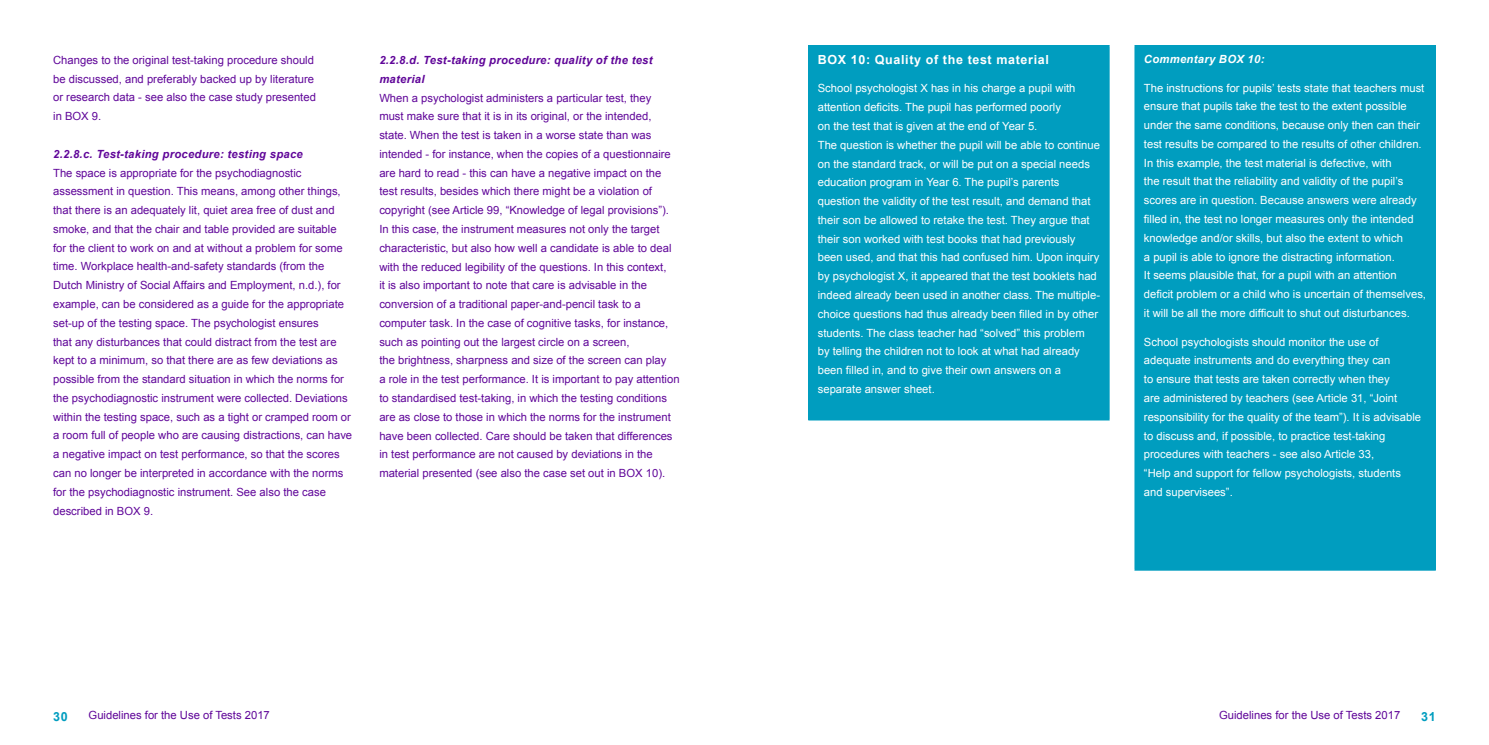
<style>
.page{position:relative;width:1489px;height:745px;background:#fff}
.page>*{position:absolute;margin:0;border:0;box-sizing:border-box;transform-origin:0 0}
.t1{font:700 12.5px "Arial";letter-spacing:.05em;color:#fff}
.t2{font:700 12.5px "Arial";color:#009dbf}
.t3{font:11.25px/18.8px "Arial";color:#600699}
.t4{font:11.25px/18.8px "Arial";color:#fff}
.t5{font:italic 700 11.25px/18.8px "Arial";letter-spacing:.025em;color:#600699}
.t6{font:italic 700 11.25px "Arial";letter-spacing:.025em;color:#fff}
</style>
<div class="page">
<div style="left:808px;top:46px;width:300px;height:373px;background:#009dbf"></div>
<hr style="left:808px;top:45px;width:301px;height:1px;background:#009dbf">
<hr style="left:1108px;top:46px;width:1px;height:373px;background:#009dbf">
<hr style="left:808px;top:419px;width:301px;height:1px;background:#009dbf">
<div style="left:1134px;top:46px;width:300px;height:523px;background:#009dbf"></div>
<hr style="left:1134px;top:45px;width:301px;height:1px;background:#009dbf">
<hr style="left:1434px;top:46px;width:1px;height:523px;background:#009dbf">
<hr style="left:1134px;top:569px;width:301px;height:1px;background:#009dbf">
<p class="t3" style="left:53px;top:52px;width:264px">Changes to the original test-taking procedure should be discussed, and preferably backed up by literature or research data - see also the case study presented in BOX 9.</p>
<p class="t5" style="left:53px;top:145px;width:251px">2.2.8.c. Test-taking procedure: testing space</p>
<p class="t3" style="left:53px;top:163px;width:300px">The space is appropriate for the psychodiagnostic assessment in question. This means, among other things, that there is an adequately lit, quiet area free of dust and smoke, and that the chair and table provided are suitable for the client to work on and at without a problem for some time. Workplace health-and-safety standards (from the Dutch Ministry of Social Affairs and Employment, n.d.), for example, can be considered as a guide for the appropriate set-up of the testing space. The psychologist ensures<br>that any disturbances that could distract from the test are kept to a minimum, so that there are as few deviations as possible from the standard situation in which the norms for the psychodiagnostic instrument were collected. Deviations within the testing space, such as a tight or cramped room or a room full of people who are causing distractions, can have a negative impact on test performance, so that the scores can no longer be interpreted in accordance with the norms for the psychodiagnostic instrument. See also the case described in BOX 9.</p>
<p class="t5" style="left:379px;top:52px;width:275px">2.2.8.d. Test-taking procedure: quality of the test material</p>
<p class="t3" style="left:379px;top:88px;width:302px">When a psychologist administers a particular test, they<br>must make sure that it is in its original, or the intended, state. When the test is taken in a worse state than was intended - for instance, when the copies of a questionnaire are hard to read - this can have a negative impact on the test results, besides which there might be a violation of copyright (see Article 99, “Knowledge of legal provisions”).<br>In this case, the instrument measures not only the target characteristic, but also how well a candidate is able to deal with the reduced legibility of the questions. In this context,<br>it is also important to note that care is advisable in the conversion of a traditional paper-and-pencil task to a computer task. In the case of cognitive tasks, for instance, such as pointing out the largest circle on a screen,<br>the brightness, sharpness and size of the screen can play<br>a role in the test performance. It is important to pay attention to standardised test-taking, in which the testing conditions are as close to those in which the norms for the instrument have been collected. Care should be taken that differences in test performance are not caused by deviations in the material presented (see also the case set out in BOX 10).</p>
<p class="t1" style="left:817px;top:54px;width:232px">BOX 10: Quality of the test material</p>
<p class="t4" style="left:817px;top:79px;width:284px">School psychologist X has in his charge a pupil with attention deficits. The pupil has performed poorly<br>on the test that is given at the end of Year 5.<br>The question is whether the pupil will be able to continue on the standard track, or will be put on a special needs education program in Year 6. The pupil’s parents question the validity of the test result, and demand that their son be allowed to retake the test. They argue that their son worked with test books that had previously been used, and that this had confused him. Upon inquiry by psychologist X, it appeared that the test booklets had indeed already been used in another class. The multiple&shy;choice questions had thus already been filled in by other students. The class teacher had “solved” this problem<br>by telling the children not to look at what had already been filled in, and to give their own answers on a separate answer sheet.</p>
<p class="t6" style="left:1143px;top:54px;width:122px">Commentary BOX 10:</p>
<p class="t4" style="left:1143px;top:78px;width:283px">The instructions for pupils’ tests state that teachers must ensure that pupils take the test to the extent possible under the same conditions, because only then can their test results be compared to the results of other children.<br>In this example, the test material is defective, with<br>the result that the reliability and validity of the pupil’s scores are in question. Because answers were already filled in, the test no longer measures only the intended knowledge and/or skills, but also the extent to which<br>a pupil is able to ignore the distracting information.<br>It seems plausible that, for a pupil with an attention deficit problem or a child who is uncertain of themselves, it will be all the more difficult to shut out disturbances.</p>
<p class="t4" style="left:1143px;top:332px;width:278px">School psychologists should monitor the use of adequate instruments and do everything they can<br>to ensure that tests are taken correctly when they<br>are administered by teachers (see Article 31, “Joint responsibility for the quality of the team”). It is advisable to discuss and, if possible, to practice test-taking procedures with teachers - see also Article 33,<br>“Help and support for fellow psychologists, students and supervisees”.</p>
<p class="t2" style="left:53px;top:711px;width:16px">30</p>
<p class="t3" style="left:89px;top:706px;width:183px">Guidelines for the Use of Tests 2017</p>
<p class="t3" style="left:1218px;top:706px;width:183px">Guidelines for the Use of Tests 2017</p>
<p class="t2" style="left:1421px;top:711px;width:16px">31</p>
</div>
